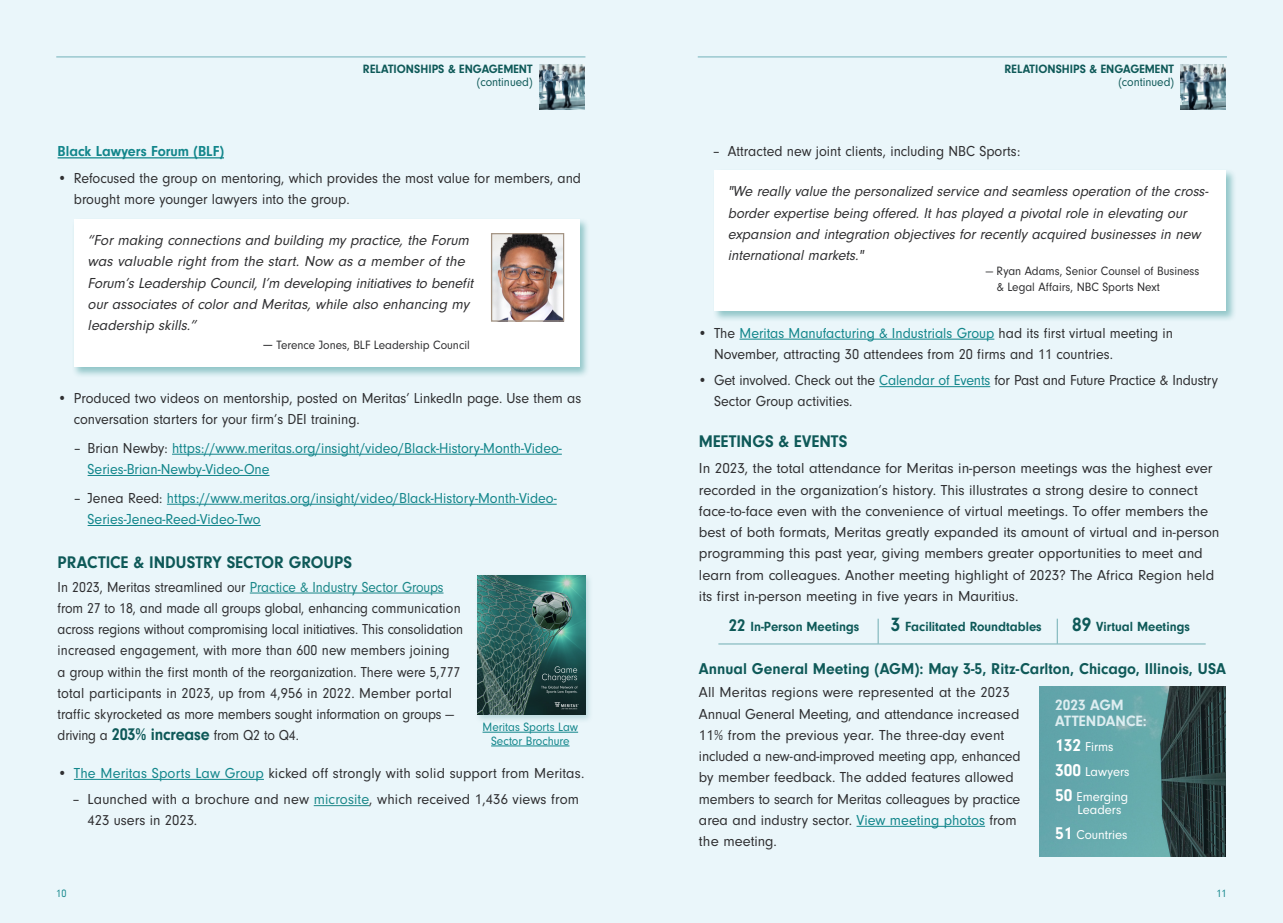
<style>
.page{position:relative;width:1283px;height:923px;background:#fff}
.page>*{position:absolute;margin:0;border:0;box-sizing:border-box;transform-origin:0 0}
.t1{font:700 17.5px "Neuzeit Gro";color:#0e5958;scale:.95 1}
.t2{font:700 16.25px "Neuzeit Gro";letter-spacing:.005em;color:#0e5958;scale:.96 1}
.t3{font:700 15.5px "Neuzeit Gro";color:#ddedf0}
.t4{font:15px/21.2px "Neuzeit Gro";color:#2f2f31}
.t5{font:15px/21.2px "Neuzeit Gro";color:#2f2f31;scale:.95 1}
.t6{font:15px/21.2px "Neuzeit Gro";color:#2f2f31;scale:.92 1}
.t7{font:italic 15px/21.2px "Neuzeit Gro";color:#2f2f31}
.t8{font:italic 15px/21.2px "Neuzeit Gro";color:#2f2f31;scale:.96 1}
.t9{font:15px/21.2px "Neuzeit Gro";color:#12868b;scale:.95 1}
.t10{font:700 15px "Neuzeit Gro";color:#12868b;scale:.95 1}
.t11{font:700 13.75px "Neuzeit Gro";color:#0e5958;scale:.95 1}
.t12{font:13.25px/13.2px "Neuzeit Gro";color:#fff}
.t13{font:12.5px/16.2px "Neuzeit Gro";color:#2f2f31;scale:.95 1}
.t14{font:700 12.5px/13.8px "Neuzeit Gro";color:#0e5958;text-align:right;scale:.95 1}
.t15{font:12.5px/13.8px "Neuzeit Gro";color:#12868b;text-align:center;scale:.95 1}
.Document_Caption{font:11.25px "Neuzeit Gro";color:#12868b;scale:.9 1}
.s1{font-weight:400}
.s2{font-size:15px}
.s3{color:#2f2f31}
.s4{color:#1c8889}
.s5{font-weight:700;font-size:17.5px;color:#0e5958}
.s6{color:#12868b}
.s7{font-size:17.5px}
.s8{font-size:20px}
.s9{font-weight:700;font-size:17.75px}
</style>
<div class="page">
<div style="left:0;top:0;width:1282px;height:922px;background:#eaf6fa"></div>
<hr style="left:56px;top:56px;width:529px;height:2px;background:#8abfc6">
<img style="left:539px;top:64px;width:45px;height:45px">
<div style="left:72px;top:217px;width:518px;height:161px;background:#1d8787;opacity:.43"></div>
<div style="left:74px;top:219px;width:505px;height:148px;background:#fff"></div>
<hr style="left:58px;top:157px;width:166px;height:1px;background:#12868b">
<hr style="left:172px;top:454px;width:390px;height:1px;background:#12868b">
<hr style="left:88px;top:475px;width:181px;height:1px;background:#12868b">
<hr style="left:167px;top:504px;width:389px;height:1px;background:#12868b">
<hr style="left:88px;top:525px;width:173px;height:1px;background:#12868b">
<hr style="left:250px;top:592px;width:193px;height:1px;background:#1c8889">
<hr style="left:74px;top:779px;width:190px;height:1px;background:#12868b">
<hr style="left:314px;top:805px;width:55px;height:1px;background:#1c8889">
<img style="left:493px;top:235px;width:69px;height:84px">
<div style="left:491px;top:233px;width:73px;height:88px;border:1px solid #a49484"></div>
<hr style="left:698px;top:56px;width:528px;height:2px;background:#8abfc6">
<img style="left:1180px;top:64px;width:45px;height:45px">
<div style="left:712px;top:169px;width:524px;height:153px;background:#1d8787;opacity:.43"></div>
<div style="left:714px;top:171px;width:511px;height:140px;background:#fff"></div>
<hr style="left:739px;top:339px;width:255px;height:1px;background:#12868b">
<hr style="left:879px;top:386px;width:111px;height:1px;background:#12868b">
<hr style="left:856px;top:825px;width:129px;height:1px;background:#12868b">
<img style="left:1039px;top:686px;width:186px;height:170px">
<hr style="left:718px;top:643px;width:487px;height:1px;background:#8cbec3">
<hr style="left:877px;top:618px;width:2px;height:26px;background:#8cbec3">
<hr style="left:1056px;top:618px;width:2px;height:26px;background:#8cbec3">
<div style="left:475px;top:572px;width:118px;height:151px;background:#8cbec3;opacity:.5"></div>
<img style="left:477px;top:575px;width:108px;height:139px">
<hr style="left:482px;top:731px;width:96px;height:1px;background:#12868b">
<hr style="left:491px;top:745px;width:78px;height:1px;background:#12868b">
<p class="t14" style="left:363px;top:62px;width:180px">RELATIONSHIPS &amp; ENGAGEMENT <span class="s1">(continued)</span></p>
<p class="t10" style="left:58px;top:143px;width:177px">Black Lawyers Forum (BLF)</p>
<p class="t5" style="left:74px;top:167px;width:535px;text-indent:-16px">• Refocused the group on mentoring, which provides the most value for members, and brought more younger lawyers into the group.</p>
<p class="t7" style="left:88px;top:230px;width:390px">“For making connections and building my practice, the Forum was valuable right from the start. Now as a member of the Forum’sLeadership Council,I’m developing initiativesto benefit our associates of color and Meritas, while also enhancing my leadership skills.”</p>
<p class="t13" style="left:263px;top:337px;width:219px"><span class="s2">—</span> Terence Jones, BLF Leadership Council</p>
<p class="t5" style="left:74px;top:387px;width:535px;text-indent:-16px">• Produced two videos on mentorship, posted on Meritas’ LinkedIn page. Use them as conversation starters for your firm’s DEI training.</p>
<p class="t9" style="left:88px;top:437px;width:500px;text-indent:-14px"><span class="s3">– Brian Newby:</span> https://www.meritas.org/insight/video/Black-History-Month-Video-<br>Series-Brian-Newby-Video-One</p>
<p class="t9" style="left:88px;top:487px;width:495px;text-indent:-14px"><span class="s3">– Jenea Reed:</span> https://www.meritas.org/insight/video/Black-History-Month-Video-<br>Series-Jenea-Reed-Video-Two</p>
<p class="t1" style="left:58px;top:552px;width:311px">PRACTICE &amp; INDUSTRY SECTOR GROUPS</p>
<p class="t6" style="left:58px;top:576px;width:442px">In 2023, Meritas streamlined our <span class="s4">Practice &amp; Industry Sector Groups </span>from 27 to 18, and made all groups global, enhancing communication across regions without compromising local initiatives. This consolidation increased engagement, with more than 600 new members joining<br>a group within the first month of the reorganization. There were 5,777 total participants in 2023, up from 4,956 in 2022. Member portal traffic skyrocketed as more members sought information on groups — driving a <span class="s5">203% increase</span> from Q2 to Q4.</p>
<p class="t4" style="left:58px;top:762px;width:528px">• <span class="s6">The Meritas Sports Law Group</span> kicked off strongly with solid support from Meritas.</p>
<p class="t4" style="left:88px;top:788px;width:493px;text-indent:-15px">– Launched with a brochure and new <span class="s4">microsite</span>, which received 1,436 views from<br>423 users in 2023.</p>
<p class="t15" style="left:482px;top:720px;width:102px">Meritas Sports Law<br>Sector Brochure</p>
<p class="t14" style="left:1004px;top:62px;width:180px">RELATIONSHIPS &amp; ENGAGEMENT <span class="s1">(continued)</span></p>
<p class="t5" style="left:712px;top:141px;width:325px">– Attracted new joint clients, including NBC Sports:</p>
<p class="t8" style="left:727px;top:181px;width:505px">"We really value the personalized service and seamless operation of the cross&shy;border expertise being offered. It has played a pivotal role in elevating our expansion and integration objectives for recently acquired businesses in new international markets."</p>
<p class="t13" style="left:996px;top:263px;width:215px;text-indent:-11px">— Ryan Adams, Senior Counsel of Business &amp; Legal Affairs, NBC Sports Next</p>
<p class="t5" style="left:714px;top:322px;width:485px;text-indent:-16px">• The <span class="s6">Meritas Manufacturing &amp; Industrials Group</span> had its first virtual meeting in<br>November, attracting 30 attendees from 20 firms and 11 countries.</p>
<p class="t5" style="left:714px;top:370px;width:532px;text-indent:-16px">• Get involved. Check out the <span class="s6">Calendar of Events</span> for Past and Future Practice &amp; Industry<br>Sector Group activities.</p>
<p class="t1" style="left:699px;top:431px;width:158px">MEETINGS &amp; EVENTS</p>
<p class="t4" style="left:699px;top:458px;width:522px">In 2023, the total attendance for Meritas in-person meetings was the highest ever recorded in the organization’s history. This illustrates a strong desire to connect face-to-face even with the convenience of virtual meetings. To offer members the best of both formats, Meritas greatly expanded its amount of virtual and in-person programming this past year, giving members greater opportunities to meet and learn from colleagues. Another meeting highlight of 2023? The Africa Region held its first in-person meeting in five years in Mauritius.</p>
<p class="t11" style="left:729px;top:618px;width:139px"><span class="s7">22</span> In-Person Meetings</p>
<p class="t11" style="left:890px;top:618px;width:160px"><span class="s8">3</span> Facilitated Roundtables</p>
<p class="t11" style="left:1072px;top:618px;width:125px"><span class="s8">89</span> Virtual Meetings</p>
<p class="t2" style="left:699px;top:659px;width:550px">Annual General Meeting (AGM): May 3-5, Ritz-Carlton, Chicago, Illinois, USA</p>
<p class="t4" style="left:699px;top:682px;width:323px">All Meritas regions were represented at the 2023<br>Annual General Meeting, and attendance increased 11% from the previous year. The three-day event included a new-and-improved meeting app, enhanced by member feedback. The added features allowed members to search for Meritas colleagues by practice area and industry sector. <span class="s6">View meeting photos</span> from</p>
<p class="t4" style="left:699px;top:830px;width:79px">the meeting.</p>
<p class="t3" style="left:1055px;top:696px;width:70px">2023 AGM</p>
<p class="t3" style="left:1055px;top:712px;width:93px">ATTENDANCE:</p>
<p class="t12" style="left:1055px;top:740px;width:60px"><span class="s9">132</span> Firms</p>
<p class="t12" style="left:1055px;top:765px;width:76px"><span class="s9">300</span> Lawyers</p>
<p class="t12" style="left:1077px;top:790px;width:52px;text-indent:-22px"><span class="s9">50</span> Emerging<br>Leaders</p>
<p class="t12" style="left:1055px;top:828px;width:74px"><span class="s9">51</span> Countries</p>
<p class="Document_Caption" style="left:56px;top:886px;width:13px">10</p>
<p class="Document_Caption" style="left:1216px;top:886px;width:13px">11</p>
</div>
